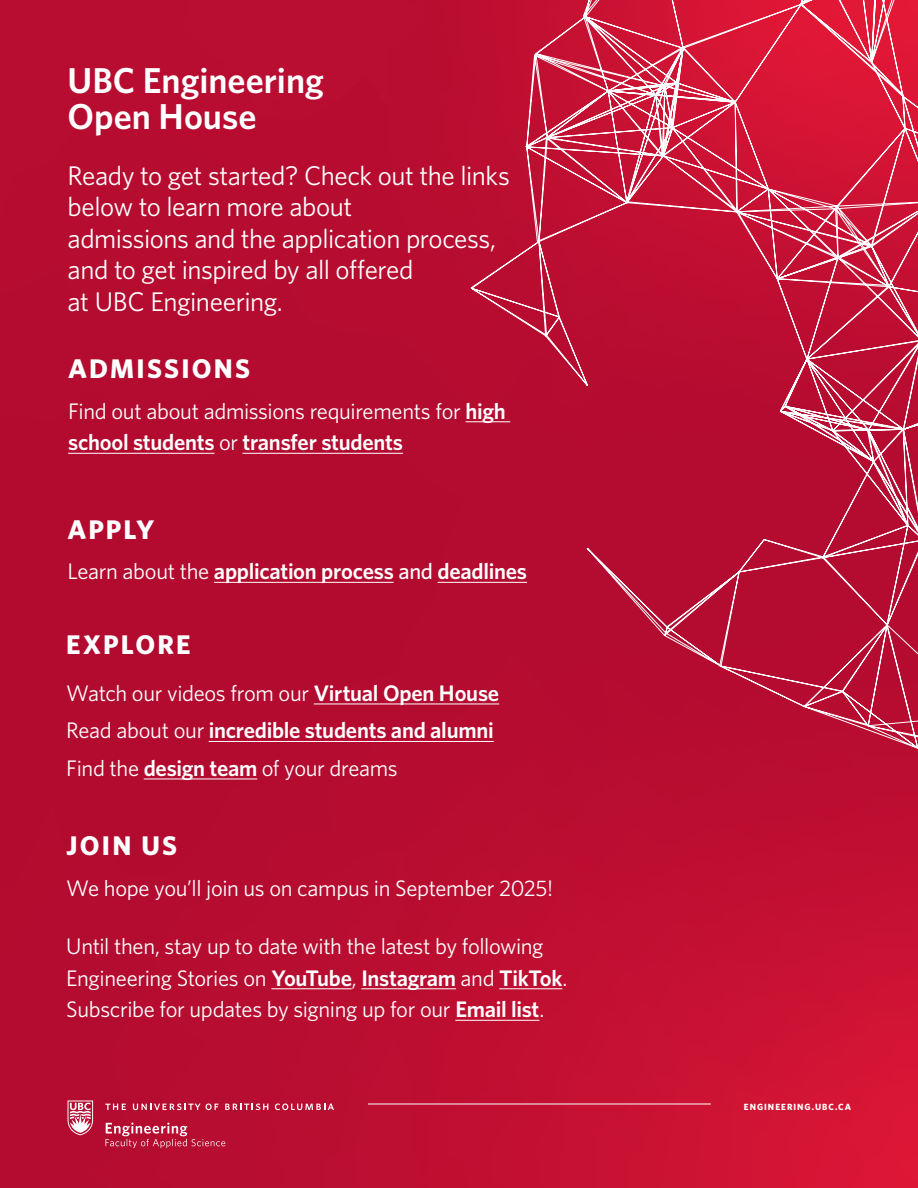
<style>
.page{position:relative;width:918px;height:1188px;background:#fff}
.page>*{position:absolute;margin:0;border:0;box-sizing:border-box;transform-origin:0 0}
.t1{font:600 36px/36px "Whitney";color:#fff}
.t2{font:27px/31.5px "Whitney";letter-spacing:-.015em;color:#fff}
.t3{font:700 27px "Whitney";letter-spacing:.08em;color:#fff}
.t4{font:22.5px/31.5px "Whitney";letter-spacing:-.015em;color:#fff}
.t5{font:600 22.5px/37.5px "Whitney";letter-spacing:-.01em;color:#fff}
.t6{font:700 9px "Whitney";letter-spacing:.11em;color:#fff}
.s1{font-weight:600}
.s2{font-weight:400}
.s3{font-weight:500}
</style>
<div class="page">
<div style="left:0;top:0;width:918px;height:1188px;background:linear-gradient(to right,#ae0a2f,#cd1334)"></div>
<svg style="left:471px;top:0;width:447px;height:819px;background:#c01b3c"></svg>
<hr style="left:271px;top:989px;width:81px;height:1px;background:#fff">
<hr style="left:361px;top:989px;width:95px;height:1px;background:#fff">
<hr style="left:499px;top:989px;width:63px;height:1px;background:#fff">
<hr style="left:455px;top:1020px;width:84px;height:1px;background:#fff">
<hr style="left:466px;top:422px;width:44px;height:1px;background:#fff">
<hr style="left:68px;top:453px;width:147px;height:1px;background:#fff">
<hr style="left:242px;top:453px;width:161px;height:1px;background:#fff">
<hr style="left:214px;top:582px;width:180px;height:1px;background:#fff">
<hr style="left:438px;top:582px;width:89px;height:1px;background:#fff">
<hr style="left:314px;top:704px;width:185px;height:1px;background:#fff">
<hr style="left:209px;top:741px;width:285px;height:1px;background:#fff">
<hr style="left:144px;top:779px;width:113px;height:1px;background:#fff">
<hr style="left:368px;top:1104px;width:343px;height:1px;background:#fff">
<svg style="left:106px;top:1123px;width:119px;height:25px;background:#c13553"></svg>
<svg style="left:68px;top:1101px;width:25px;height:34px"></svg>
<svg style="left:105px;top:1104px;width:21px;height:6px"></svg>
<svg style="left:133px;top:1104px;width:85px;height:6px"></svg>
<svg style="left:225px;top:1104px;width:43px;height:6px"></svg>
<svg style="left:275px;top:1104px;width:59px;height:6px"></svg>
<h1 class="t1" style="left:68px;top:62px;width:258px">UBC Engineering<br>Open House</h1>
<p class="t2" style="left:68px;top:159px;width:444px">Ready to get started? Check out the links below to learn more about<br>admissions and the application process, and to get inspired by all offered<br>at UBC Engineering.</p>
<p class="t3" style="left:68px;top:351px;width:183px">ADMISSIONS</p>
<p class="t4" style="left:68px;top:395px;width:439px">Find out about admissions requirements for <span class="s1">high school students</span> or <span class="s1">transfer students</span></p>
<p class="t3" style="left:67px;top:511px;width:88px">APPLY</p>
<p class="t5" style="left:67px;top:552px;width:461px"><span class="s2">Learn about the</span> application process <span class="s3">and</span> deadlines</p>
<p class="t3" style="left:66px;top:627px;width:126px">EXPLORE</p>
<p class="t5" style="left:66px;top:674px;width:435px"><span class="s2">Watch our videos from our</span> Virtual Open House<br><span class="s2">Read about our</span> incredible students and alumni<br><span class="s2">Find the</span> design team <span class="s2">of your dreams</span></p>
<p class="t3" style="left:66px;top:828px;width:112px">JOIN US</p>
<p class="t4" style="left:66px;top:872px;width:488px">We hope you’ll join us on campus in September 2025!</p>
<p class="t4" style="left:66px;top:930px;width:502px">Until then, stay up to date with the latest by following<br>Engineering Stories on <span class="s1">YouTube</span>, <span class="s1">Instagram</span> and <span class="s1">TikTok</span>.<br>Subscribe for updates by signing up for our <span class="s1">Email list</span>.</p>
<p class="t6" style="left:744px;top:1101px;width:109px">ENGINEERING.UBC.CA</p>
</div>
